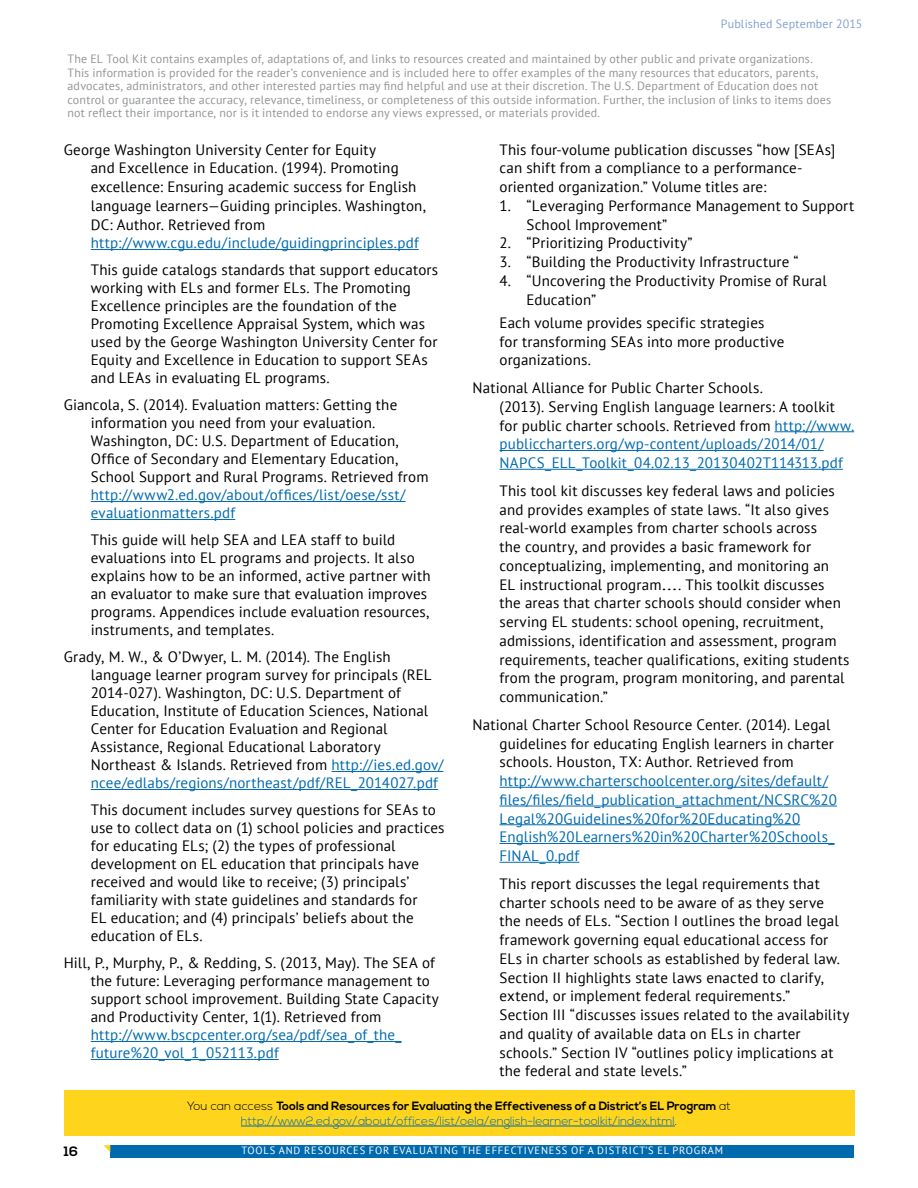
<style>
.page{position:relative;width:918px;height:1188px;background:#fff}
.page>*{position:absolute;margin:0;border:0;box-sizing:border-box;transform-origin:0 0}
.t1{font:15px/18.8px "PT Sans";letter-spacing:.01em;color:#000}
.t2{font:15px/18.8px "PT Sans";letter-spacing:.01em;color:#006aae}
.t3{font:700 13.5px "Nexa";color:#000}
.t4{font:12px/13.5px "PT Sans";letter-spacing:.015em;color:#939598}
.t5{font:300 12px/14.4px "Nexa";color:#006aae;text-align:center}
.t6{font:12px "PT Sans";letter-spacing:.015em;color:#82a2cf}
.t7{font:10.5px "PT Sans";letter-spacing:.08em;color:#fff}
.s1{color:#006aae}
.s2{color:#000}
.s3{font-weight:700;color:#000}
</style>
<div class="page">
<hr style="left:91px;top:249px;width:328px;height:1px;background:#006aae">
<hr style="left:91px;top:501px;width:315px;height:1px;background:#006aae">
<hr style="left:91px;top:519px;width:144px;height:1px;background:#006aae">
<hr style="left:332px;top:771px;width:111px;height:1px;background:#006aae">
<hr style="left:91px;top:789px;width:347px;height:1px;background:#006aae">
<hr style="left:91px;top:1041px;width:311px;height:1px;background:#006aae">
<hr style="left:91px;top:1059px;width:188px;height:1px;background:#006aae">
<hr style="left:775px;top:431px;width:79px;height:1px;background:#006aae">
<hr style="left:500px;top:450px;width:324px;height:1px;background:#006aae">
<hr style="left:500px;top:469px;width:343px;height:1px;background:#006aae">
<hr style="left:500px;top:787px;width:328px;height:1px;background:#006aae">
<hr style="left:500px;top:806px;width:337px;height:1px;background:#006aae">
<hr style="left:500px;top:824px;width:300px;height:1px;background:#006aae">
<hr style="left:500px;top:843px;width:335px;height:1px;background:#006aae">
<hr style="left:500px;top:862px;width:79px;height:1px;background:#006aae">
<div style="left:64px;top:1090px;width:790px;height:46px;background:#fed41d"></div>
<hr style="left:241px;top:1126px;width:434px;height:1px;background:#006aae">
<div style="left:110px;top:1145px;width:744px;height:12px;background:#006aae"></div>
<svg style="left:103px;top:1145px;width:7px;height:7px"></svg>
<p class="t6" style="left:721px;top:16px;width:143px">Published September 2015</p>
<p class="t4" style="left:68px;top:52px;width:765px">The EL Tool Kit contains examples of, adaptations of, and links to resources created and maintained by other public and private organizations.<br>This information is provided for the reader’s convenience and is included here to offer examples of the many resources that educators, parents, advocates, administrators, and other interested parties may find helpful and use at their discretion. The U.S. Department of Education does not control or guarantee the accuracy, relevance, timeliness, or completeness of this outside information. Further, the inclusion of links to items does not reflect their importance, nor is it intended to endorse any views expressed, or materials provided.</p>
<p class="t1" style="left:91px;top:140px;width:337px;text-indent:-27px">George Washington University Center for Equity<br>and Excellence in Education. (1994). Promoting excellence: Ensuring academic success for English language learners—Guiding principles. Washington, DC: Author. Retrieved from <span class="s1">http://www.cgu.edu/include/guidingprinciples.pdf</span></p>
<p class="t1" style="left:91px;top:261px;width:349px;line-height:18px">This guide catalogs standards that support educators working with ELs and former ELs. The Promoting Excellence principles are the foundation of the Promoting Excellence Appraisal System, which was used by the George Washington University Center for Equity and Excellence in Education to support SEAs and LEAs in evaluating EL programs.</p>
<p class="t1" style="left:91px;top:396px;width:339px;line-height:18px;text-indent:-27px">Giancola, S. (2014). Evaluation matters: Getting the information you need from your evaluation.<br>Washington, DC: U.S. Department of Education, Office of Secondary and Elementary Education, School Support and Rural Programs. Retrieved from <span class="s1">http://www2.ed.gov/about/offices/list/oese/sst/ evaluationmatters.pdf</span></p>
<p class="t1" style="left:91px;top:531px;width:341px;line-height:18px">This guide will help SEA and LEA staff to build evaluations into EL programs and projects. It also explains how to be an informed, active partner with an evaluator to make sure that evaluation improves programs. Appendices include evaluation resources, instruments, and templates.</p>
<p class="t1" style="left:91px;top:648px;width:354px;line-height:18px;text-indent:-27px">Grady, M. W., &amp; O’Dwyer, L. M. (2014). The English language learner program survey for principals (REL 2014-027). Washington, DC: U.S. Department of Education, Institute of Education Sciences, National Center for Education Evaluation and Regional Assistance, Regional Educational Laboratory Northeast &amp; Islands. Retrieved from <span class="s1">http://ies.ed.gov/ ncee/edlabs/regions/northeast/pdf/REL_2014027.pdf</span></p>
<p class="t1" style="left:91px;top:801px;width:355px;line-height:18px">This document includes survey questions for SEAs to use to collect data on (1) school policies and practices for educating ELs; (2) the types of professional development on EL education that principals have received and would like to receive; (3) principals’ familiarity with state guidelines and standards for<br>EL education; and (4) principals’ beliefs about the education of ELs.</p>
<p class="t1" style="left:91px;top:954px;width:349px;line-height:18px;text-indent:-27px">Hill, P., Murphy, P., &amp; Redding, S. (2013, May). The SEA of the future: Leveraging performance management to support school improvement. Building State Capacity and Productivity Center, 1(1). Retrieved from <span class="s1">http://www.bscpcenter.org/sea/pdf/sea_of_the_ future%20_vol_1_052113.pdf</span></p>
<p class="t1" style="left:500px;top:140px;width:337px">This four-volume publication discusses “how [SEAs] can shift from a compliance to a performance&shy;oriented organization.” Volume titles are:</p>
<p class="t1" style="left:526px;top:196px;width:329px;text-indent:-27px">1. “Leveraging Performance Management to Support<br>School Improvement”</p>
<p class="t1" style="left:500px;top:233px;width:195px">2. “Prioritizing Productivity”</p>
<p class="t1" style="left:500px;top:252px;width:301px">3. “Building the Productivity Infrastructure “</p>
<p class="t1" style="left:526px;top:271px;width:302px;text-indent:-27px">4. “Uncovering the Productivity Promise of Rural<br>Education”</p>
<p class="t1" style="left:500px;top:313px;width:286px">Each volume provides specific strategies for transforming SEAs into more productive organizations.</p>
<p class="t1" style="left:500px;top:378px;width:356px;text-indent:-27px">National Alliance for Public Charter Schools.<br>(2013). Serving English language learners: A toolkit for public charter schools. Retrieved from <span class="s1">http://www. publiccharters.org/wp-content/uploads/2014/01/ NAPCS_ELL_Toolkit_04.02.13_20130402T114313.pdf</span></p>
<p class="t1" style="left:500px;top:481px;width:352px">This tool kit discusses key federal laws and policies and provides examples of state laws. “It also gives real-world examples from charter schools across<br>the country, and provides a basic framework for conceptualizing, implementing, and monitoring an<br>EL instructional program…. This toolkit discusses the areas that charter schools should consider when serving EL students: school opening, recruitment, admissions, identification and assessment, program requirements, teacher qualifications, exiting students from the program, program monitoring, and parental communication.”</p>
<p class="t2" style="left:500px;top:715px;width:339px;text-indent:-27px"><span class="s2">National Charter School Resource Center. (2014). Legal guidelines for educating English learners in charter schools. Houston, TX: Author. Retrieved from </span>http://www.charterschoolcenter.org/sites/default/ files/files/field_publication_attachment/NCSRC%20<br>Legal%20Guidelines%20for%20Educating%20<br>English%20Learners%20in%20Charter%20Schools_ FINAL_0.pdf</p>
<p class="t1" style="left:500px;top:874px;width:351px">This report discusses the legal requirements that charter schools need to be aware of as they serve<br>the needs of ELs. “Section I outlines the broad legal framework governing equal educational access for ELs in charter schools as established by federal law.<br>Section II highlights state laws enacted to clarify, extend, or implement federal requirements.”<br>Section III “discusses issues related to the availability and quality of available data on ELs in charter schools.” Section IV “outlines policy implications at the federal and state levels.”</p>
<p class="t5" style="left:187px;top:1100px;width:545px"><span class="s2">You can access</span> <span class="s3">Tools and Resources for Evaluating the Effectiveness of a District’s EL Program</span> <span class="s2">at </span>http://www2.ed.gov/about/offices/list/oela/english-learner-toolkit/index.html<span class="s2">.</span></p>
<p class="t3" style="left:64px;top:1143px;width:16px">16</p>
<p class="t7" style="left:241px;top:1144px;width:483px">TOOLS AND RESOURCES FOR EVALUATING THE EFFECTIVENESS OF A DISTRICT’S EL PROGRAM</p>
</div>
